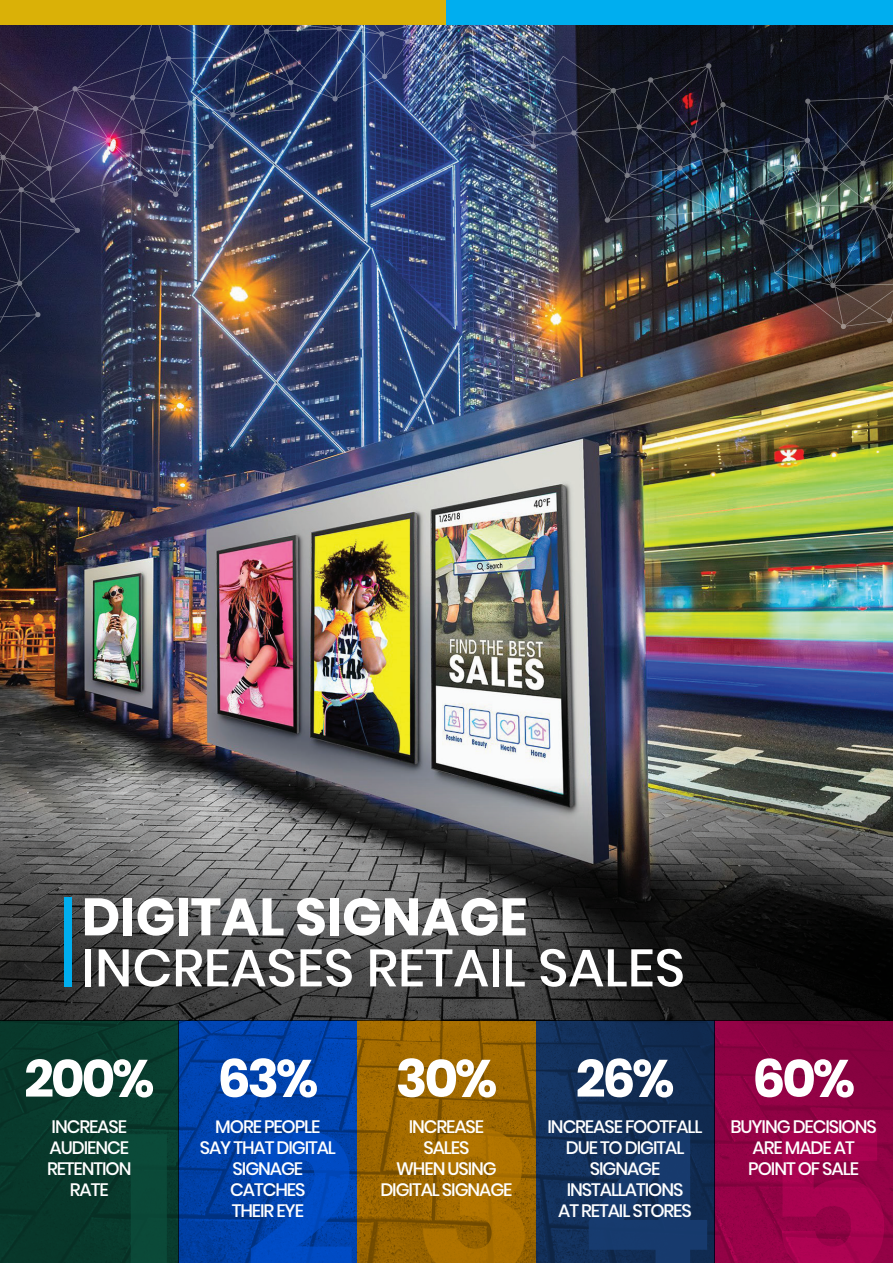
<style>
.page{position:relative;width:893px;height:1263px;background:#fff}
.page>*{position:absolute;margin:0;border:0;box-sizing:border-box;transform-origin:0 0}
.t1{font:700 200.1px "Poppins";letter-spacing:.27em;color:#fff}
.t2{font:500 52.5px/51px "Poppins";color:#fff}
.t3{font:700 52.5px "Poppins";letter-spacing:-.06em;color:#fff}
.t4{font:500 18px/21px "Poppins";letter-spacing:-.06em;color:#fff;text-align:center}
.s1{font-weight:700}
</style>
<div class="page">
<div style="left:0;top:0;width:447px;height:26px;background:#dab107"></div>
<div style="left:446px;top:0;width:447px;height:26px;background:#00aeef"></div>
<img style="left:0;top:382px;width:893px;height:303px">
<img style="left:0;top:26px;width:893px;height:356px">
<img style="left:0;top:685px;width:893px;height:335px">
<div style="left:64px;top:897px;width:7px;height:89px;background:#00aeef"></div>
<div style="left:0;top:1020px;width:179px;height:243px;background:#08392c"></div>
<svg style="left:536px;top:1020px;width:178px;height:243px;background:#112d55"></svg>
<svg style="left:714px;top:1020px;width:179px;height:243px;background:#8e0143"></svg>
<svg style="left:357px;top:1020px;width:179px;height:243px;background:#9a6500"></svg>
<svg style="left:179px;top:1020px;width:178px;height:243px;background:#0040a9"></svg>
<p class="t2" style="left:82px;top:892px;width:605px"><span class="s1">DIGITAL SIGNAGE<br></span>INCREASES RETAIL SALES</p>
<p class="t3" style="left:218px;top:1048px;width:102px">63%</p>
<p class="t3" style="left:396px;top:1048px;width:103px">30%</p>
<p class="t3" style="left:24px;top:1048px;width:132px">200%</p>
<p class="t3" style="left:576px;top:1048px;width:100px">26%</p>
<p class="t3" style="left:752px;top:1048px;width:104px">60%</p>
<p class="t4" style="left:215px;top:1116px;width:107px">MORE PEOPLE</p>
<p class="t4" style="left:200px;top:1137px;width:138px">SAY THAT DIGITAL</p>
<p class="t4" style="left:230px;top:1158px;width:77px;text-align:left">SIGNAGE<br>CATCHES</p>
<p class="t4" style="left:232px;top:1200px;width:74px">THEIR EYE</p>
<p class="t4" style="left:52px;top:1116px;width:77px">INCREASE</p>
<p class="t4" style="left:50px;top:1137px;width:81px">AUDIENCE</p>
<p class="t4" style="left:47px;top:1158px;width:86px">RETENTION<br>RATE</p>
<p class="t4" style="left:409px;top:1116px;width:77px">INCREASE<br>SALES</p>
<p class="t4" style="left:396px;top:1158px;width:102px">WHEN USING</p>
<p class="t4" style="left:380px;top:1179px;width:134px">DIGITAL SIGNAGE</p>
<p class="t4" style="left:547px;top:1116px;width:157px">INCREASE FOOTFALL</p>
<p class="t4" style="left:566px;top:1137px;width:120px">DUE TO DIGITAL</p>
<p class="t4" style="left:567px;top:1158px;width:118px">SIGNAGE<br>INSTALLATIONS</p>
<p class="t4" style="left:558px;top:1200px;width:135px">AT RETAIL STORES</p>
<p class="t4" style="left:730px;top:1116px;width:148px">BUYING DECISIONS</p>
<p class="t4" style="left:753px;top:1137px;width:104px">ARE MADE AT</p>
<p class="t4" style="left:748px;top:1158px;width:112px">POINT OF SALE</p>
<h1 class="t1" style="left:107px;top:1089px;width:787px">12345</h1>
</div>
